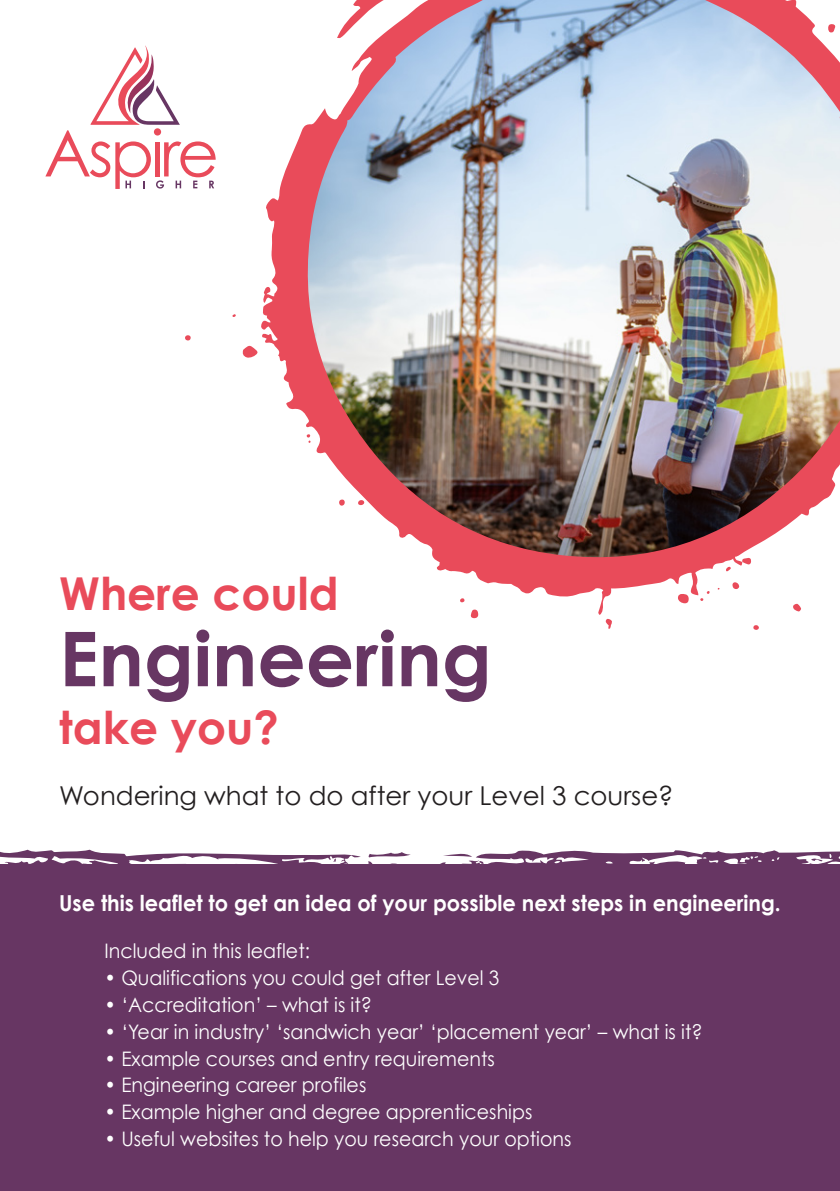
<style>
.page{position:relative;width:840px;height:1191px;background:#fff}
.page>*{position:absolute;margin:0;border:0;box-sizing:border-box;transform-origin:0 0}
.t1{font:700 75.6px "Century Gothic";color:#673663}
.t2{font:700 45.4px "Century Gothic";color:#e94b5a}
.t3{font:26px "Century Gothic";color:#231f20}
.t4{font:700 22px "Century Gothic";color:#fff;scale:.95 1}
.t5{font:20px "Century Gothic";color:#fff;scale:.95 1}
</style>
<div class="page">
<div style="left:0;top:865px;width:839px;height:326px;background:#673663"></div>
<img style="left:261px;top:0;width:578px;height:615px">
<svg style="left:337px;top:0;width:85px;height:38px"></svg>
<svg style="left:242px;top:345px;width:16px;height:13px"></svg>
<svg style="left:677px;top:593px;width:11px;height:10px"></svg>
<svg style="left:470px;top:609px;width:8px;height:9px"></svg>
<svg style="left:792px;top:603px;width:8px;height:9px"></svg>
<svg style="left:827px;top:24px;width:8px;height:9px"></svg>
<div style="left:732px;top:582px;width:6px;height:7px;background:#e94b5a;border-radius:3px"></div>
<svg style="left:741px;top:557px;width:9px;height:8px"></svg>
<svg style="left:605px;top:618px;width:7px;height:11px"></svg>
<div style="left:339px;top:499px;width:6px;height:7px;background:#e94b5a;border-radius:3px"></div>
<svg style="left:753px;top:625px;width:5px;height:5px"></svg>
<svg style="left:185px;top:335px;width:6px;height:5px"></svg>
<svg style="left:725px;top:566px;width:6px;height:5px"></svg>
<svg style="left:459px;top:598px;width:5px;height:4px"></svg>
<svg style="left:699px;top:591px;width:10px;height:10px"></svg>
<svg style="left:306px;top:434px;width:4px;height:9px"></svg>
<svg style="left:358px;top:500px;width:6px;height:5px"></svg>
<svg style="left:45px;top:45px;width:170px;height:144px"></svg>
<svg style="left:0;top:849px;width:839px;height:16px"></svg>
<p class="t2" style="left:59px;top:565px;width:281px">Where could</p>
<h1 class="t1" style="left:59px;top:611px;width:434px">Engineering</h1>
<h1 class="t2" style="left:59px;top:699px;width:221px">take you?</h1>
<h3 class="t3" style="left:59px;top:780px;width:615px">Wondering what to do after your Level 3 course?</h3>
<p class="t4" style="left:59px;top:889px;width:760px">Use this leaflet to get an idea of your possible next steps in engineering.</p>
<p class="t5" style="left:104px;top:938px;width:218px">Included in this leaflet:</p>
<p class="t5" style="left:104px;top:965px;width:417px">• Qualifications you could get after Level 3</p>
<p class="t5" style="left:104px;top:992px;width:283px">• ‘Accreditation’ – what is it?</p>
<p class="t5" style="left:104px;top:1019px;width:630px">• ‘Year in industry’ ‘sandwich year’ ‘placement year’ – what is it?</p>
<p class="t5" style="left:104px;top:1046px;width:412px">• Example courses and entry requirements</p>
<p class="t5" style="left:104px;top:1073px;width:277px">• Engineering career profiles</p>
<p class="t5" style="left:104px;top:1126px;width:492px">• Useful websites to help you research your options</p>
<p class="t5" style="left:104px;top:1099px;width:451px">• Example higher and degree apprenticeships</p>
</div>
